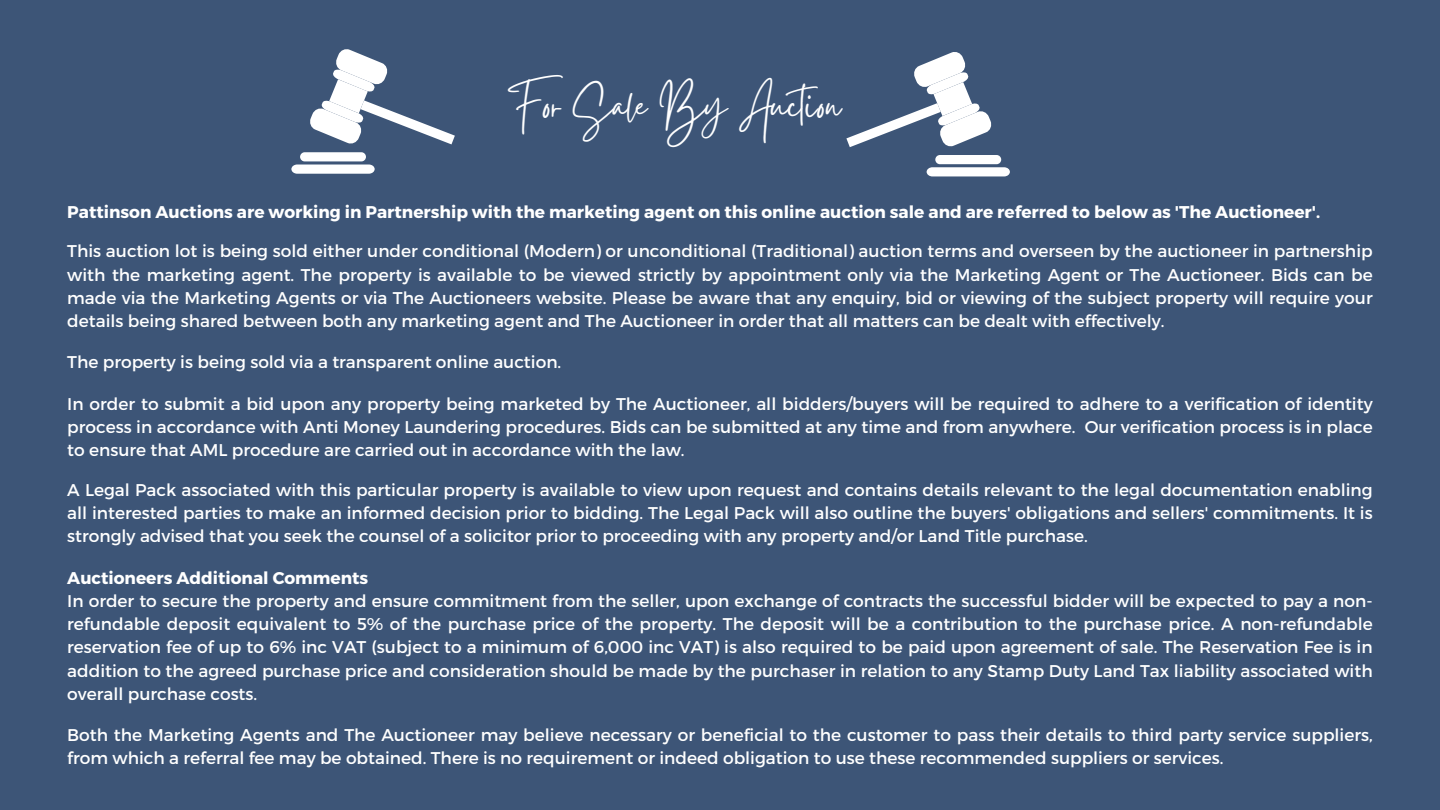
<style>
.page{position:relative;width:1440px;height:810px;background:#3d5577}
.page>*{position:absolute;margin:0;border:0;box-sizing:border-box;transform-origin:0 0}
.t1{font:50px "Gistesy";color:#fff}
.t2{font:17px/23.2px "Montserrat";color:#fff;text-align:justify}
.t3{font:700 17px "Montserrat";color:#fff}
</style>
<div class="page">
<svg style="left:846px;top:52px;width:146px;height:95px"></svg>
<div style="left:935px;top:155px;width:66px;height:9px;background:#fff;border-radius:5px"></div>
<svg style="left:927px;top:167px;width:83px;height:9px"></svg>
<svg style="left:310px;top:49px;width:145px;height:96px"></svg>
<div style="left:300px;top:152px;width:66px;height:9px;background:#fff;border-radius:5px"></div>
<svg style="left:291px;top:165px;width:84px;height:9px"></svg>
<h1 class="t1" style="left:509px;top:71px;width:334px">For Sale By Auction</h1>
<p class="t3" style="left:67px;top:200px;width:1254px">Pattinson Auctions are working in Partnership with the marketing agent on this online auction sale and are referred to below as 'The Auctioneer'.</p>
<p class="t2" style="left:67px;top:239px;width:1307px">This auction lot is being sold either under conditional (Modern) or unconditional (Traditional) auction terms and overseen by the auctioneer in partnership with the marketing agent. The property is available to be viewed strictly by appointment only via the Marketing Agent or The Auctioneer. Bids can be made via the Marketing Agents or via The Auctioneers website. Please be aware that any enquiry, bid or viewing of the subject property will require your details being shared between both any marketing agent and The Auctioneer in order that all matters can be dealt with effectively.</p>
<p class="t2" style="left:67px;top:350px;width:496px">The property is being sold via a transparent online auction.</p>
<p class="t2" style="left:67px;top:391px;width:1307px">In order to submit a bid upon any property being marketed by The Auctioneer, all bidders/buyers will be required to adhere to a verification of identity process in accordance with Anti Money Laundering procedures. Bids can be submitted at any time and from anywhere. Our verification process is in place to ensure that AML procedure are carried out in accordance with the law.</p>
<p class="t2" style="left:67px;top:477px;width:1307px">A Legal Pack associated with this particular property is available to view upon request and contains details relevant to the legal documentation enabling all interested parties to make an informed decision prior to bidding. The Legal Pack will also outline the buyers' obligations and sellers' commitments. It is strongly advised that you seek the counsel of a solicitor prior to proceeding with any property and/or Land Title purchase.</p>
<p class="t3" style="left:67px;top:566px;width:303px">Auctioneers Additional Comments</p>
<p class="t2" style="left:67px;top:588px;width:1307px">In order to secure the property and ensure commitment from the seller, upon exchange of contracts the successful bidder will be expected to pay a non&shy;refundable deposit equivalent to 5% of the purchase price of the property. The deposit will be a contribution to the purchase price. A non-refundable reservation fee of up to 6% inc VAT (subject to a minimum of 6,000 inc VAT) is also required to be paid upon agreement of sale. The Reservation Fee is in addition to the agreed purchase price and consideration should be made by the purchaser in relation to any Stamp Duty Land Tax liability associated with overall purchase costs.</p>
<p class="t2" style="left:67px;top:722px;width:1307px">Both the Marketing Agents and The Auctioneer may believe necessary or beneficial to the customer to pass their details to third party service suppliers, from which a referral fee may be obtained. There is no requirement or indeed obligation to use these recommended suppliers or services.</p>
</div>
